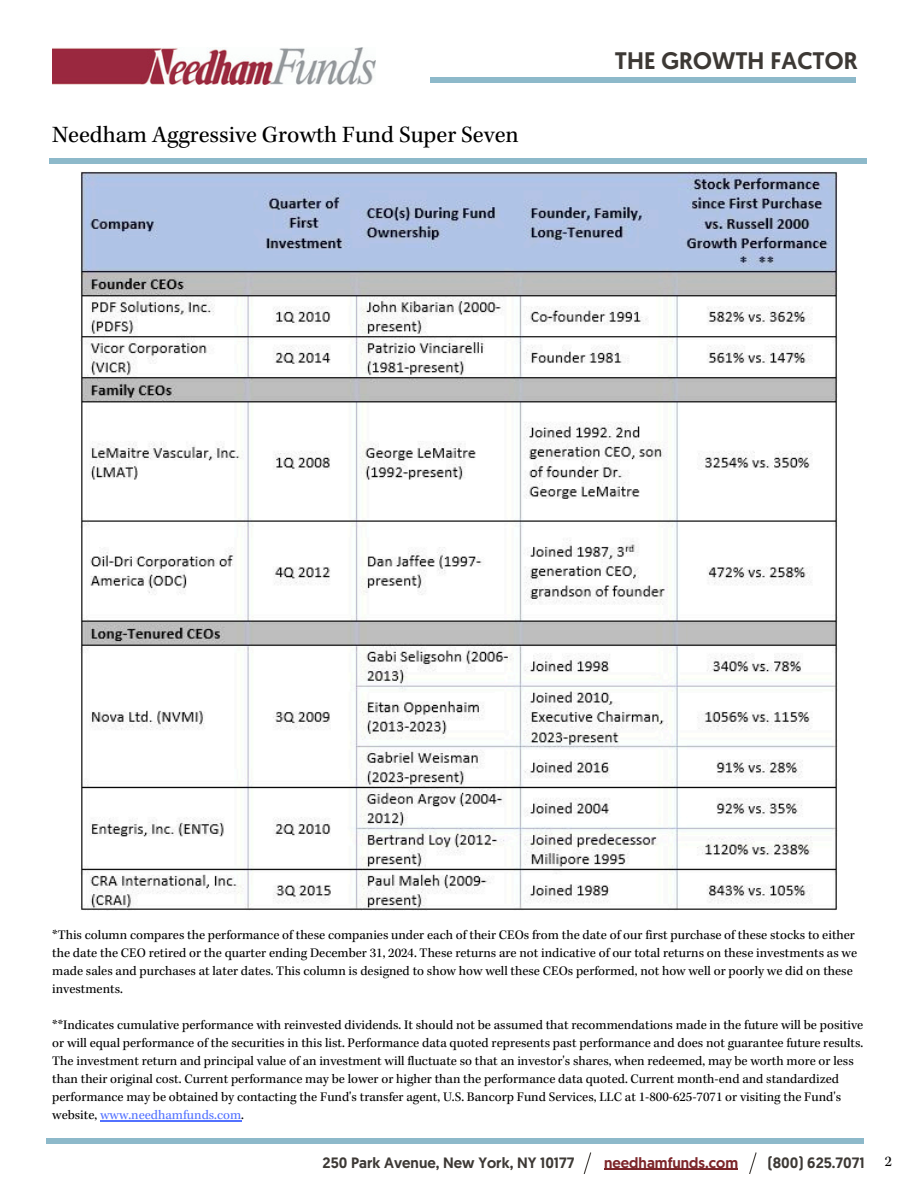
<style>
.page{position:relative;width:918px;height:1188px;background:#fff}
.page>*{position:absolute;margin:0;border:0;box-sizing:border-box;transform-origin:0 0}
.t1{font:24px "Kepler Std";color:#000}
.t2{font:500 23.85px "Geomanist";color:#3d3935}
.t3{font:500 15px "Geomanist";color:#3d3935}
.t4{font:500 15px "Geomanist";color:#7c2529}
.t5{font:15px "Kepler Std";color:#000}
.t6{font:13.5px/18px "Kepler Std";color:#000}
.s1{color:#5271ff}
</style>
<div class="page">
<img style="left:53px;top:48px;width:323px;height:37px">
<hr style="left:604px;top:1169px;width:134px;height:1px;background:#7c2529">
<svg style="left:584px;top:1152px;width:7px;height:22px"></svg>
<svg style="left:749px;top:1152px;width:8px;height:22px"></svg>
<div style="left:430px;top:77px;width:425px;height:6px;background:#8db9ca"></div>
<div style="left:46px;top:1138px;width:818px;height:6px;background:#8db9ca"></div>
<div style="left:49px;top:158px;width:818px;height:6px;background:#8db9ca"></div>
<img style="left:80px;top:172px;width:757px;height:739px">
<hr style="left:100px;top:1120px;width:141px;height:1px;background:#5271ff">
<h2 class="t1" style="left:52px;top:125px;width:468px">Needham Aggressive Growth Fund Super Seven</h2>
<h1 class="t2" style="left:615px;top:46px;width:244px">THE GROWTH FACTOR</h1>
<p class="t6" style="left:52px;top:927px;width:806px">*This column compares the performance of these companies under each of their CEOs from the date of our first purchase of these stocks to either the date the CEO retired or the quarter ending December 31, 2024. These returns are not indicative of our total returns on these investments as we made sales and purchases at later dates. This column is designed to show how well these CEOs performed, not how well or poorly we did on these investments.</p>
<p class="t6" style="left:52px;top:1017px;width:813px">**Indicates cumulative performance with reinvested dividends. It should not be assumed that recommendations made in the future will be positive or will equal performance of the securities in this list. Performance data quoted represents past performance and does not guarantee future results.<br>The investment return and principal value of an investment will fluctuate so that an investor's shares, when redeemed, may be worth more or less than their original cost. Current performance may be lower or higher than the performance data quoted. Current month-end and standardized performance may be obtained by contacting the Fund's transfer agent, U.S. Bancorp Fund Services, LLC at 1-800-625-7071 or visiting the Fund's website, <span class="s1">www.needhamfunds.com</span>.</p>
<p class="t3" style="left:323px;top:1153px;width:253px">250 Park Avenue, New York, NY 10177</p>
<p class="t4" style="left:604px;top:1153px;width:135px">needhamfunds.com</p>
<p class="t3" style="left:768px;top:1153px;width:98px">(800) 625.7071</p>
<p class="t5" style="left:885px;top:1155px;width:9px">2</p>
</div>
